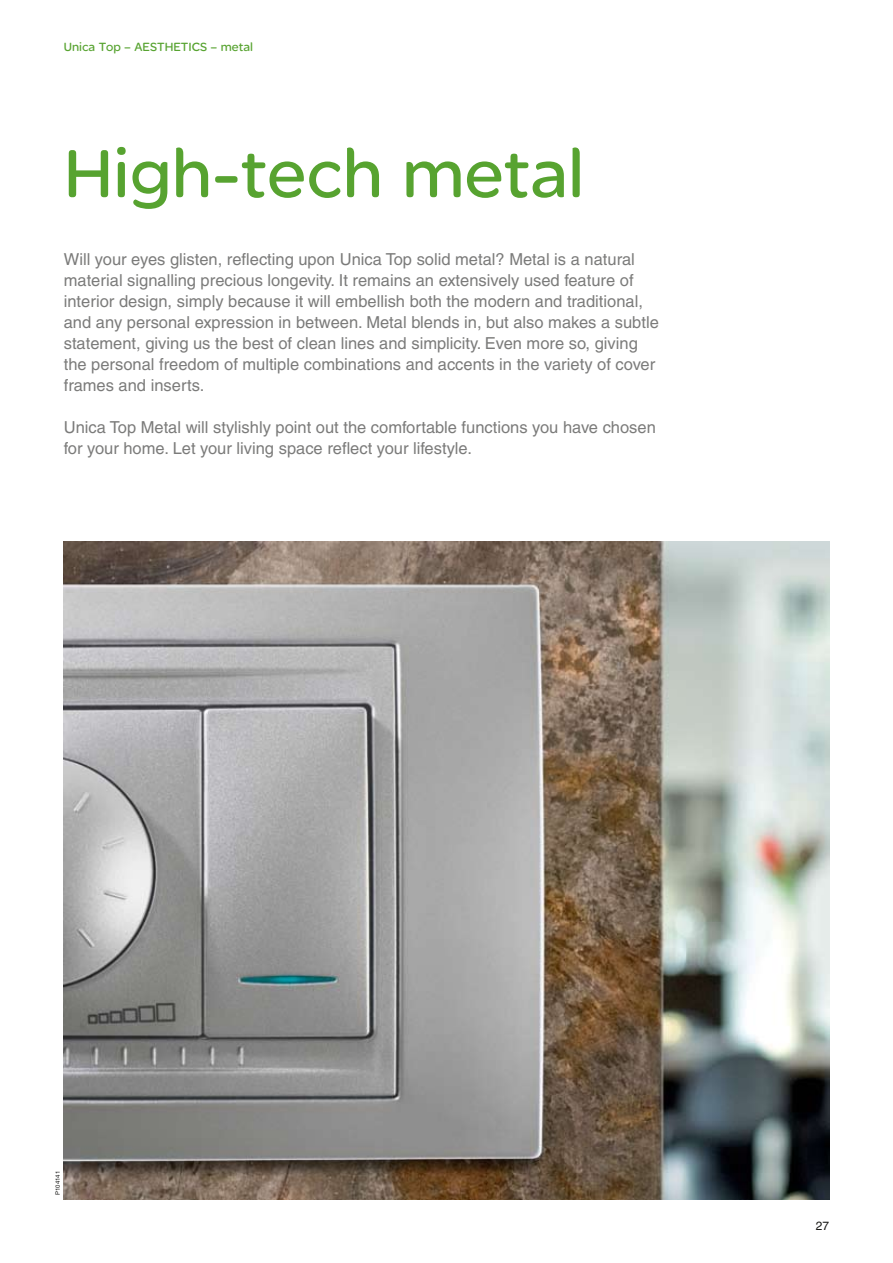
<style>
.page{position:relative;width:893px;height:1263px;background:#fff}
.page>*{position:absolute;margin:0;border:0;box-sizing:border-box;transform-origin:0 0}
.t1{font:72px "SE Optimist";color:#57a330}
.t2{font:16.5px/21px "Helvetica";color:#7b7b7a}
.t3{font:12.75px "SE Optimist";color:#57a330}
.t4{font:12px "Helvetica";color:#191917}
.t5{font:6px "Helvetica";color:#191917}
</style>
<div class="page">
<img style="left:64px;top:542px;width:765px;height:657px">
<p class="t3" style="left:64px;top:40px;width:191px">Unica Top – AESTHETICS – metal</p>
<h1 class="t1" style="left:64px;top:133px;width:522px">High-tech metal</h1>
<p class="t2" style="left:64px;top:249px;width:597px">Will your eyes glisten, reflecting upon Unica Top solid metal? Metal is a natural material signalling precious longevity. It remains an extensively used feature of interior design, simply because it will embellish both the modern and traditional, and any personal expression in between. Metal blends in, but also makes a subtle statement, giving us the best of clean lines and simplicity. Even more so, giving the personal freedom of multiple combinations and accents in the variety of cover frames and inserts.</p>
<p class="t2" style="left:64px;top:417px;width:594px">Unica Top Metal will stylishly point out the comfortable functions you have chosen for your home. Let your living space reflect your lifestyle.</p>
<p class="t5" style="left:54px;top:1195px;width:24px;rotate:-90deg">P1 041 41</p>
<p class="t4" style="left:816px;top:1218px;width:15px">27</p>
</div>
